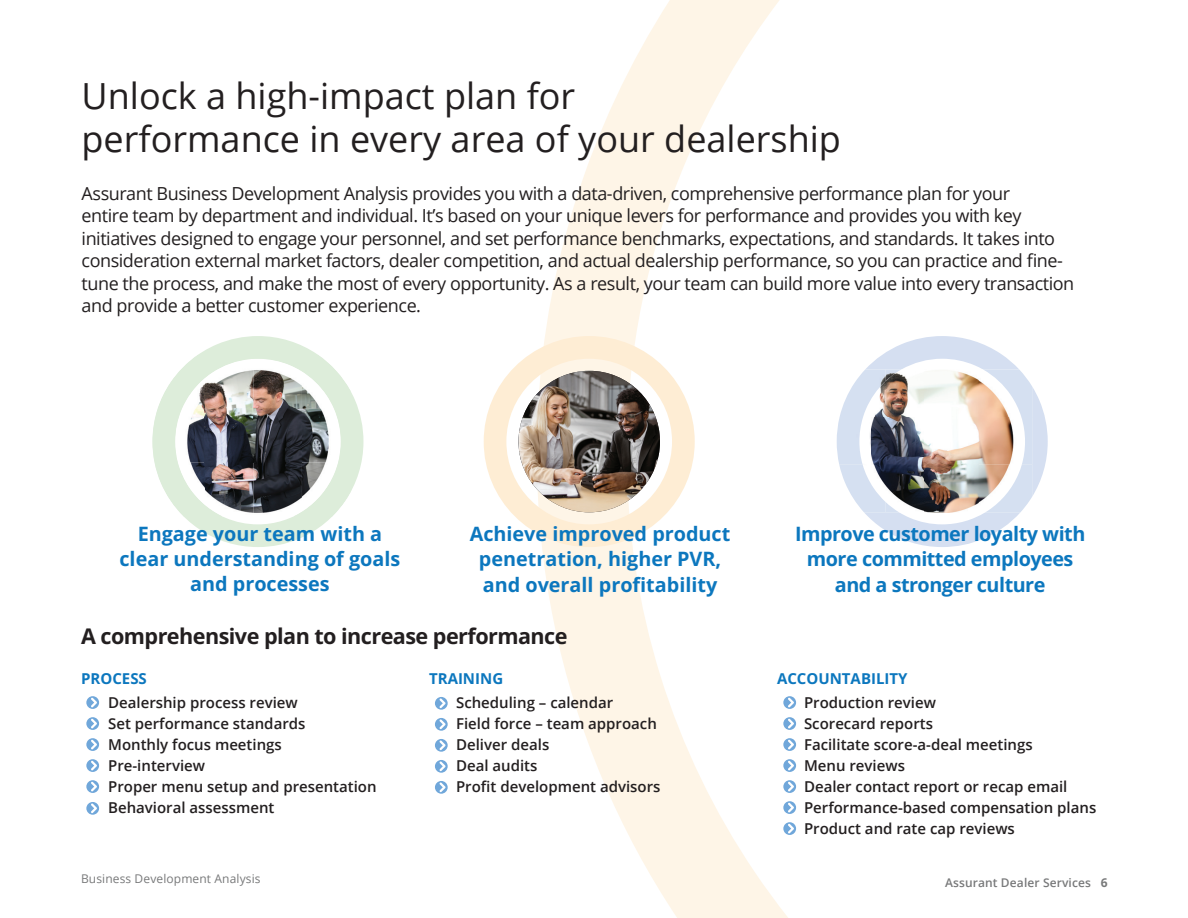
<style>
.page{position:relative;width:1188px;height:918px;background:#fff}
.page>*{position:absolute;margin:0;border:0;box-sizing:border-box;transform-origin:0 0}
.t1{font:36px/43.2px "Open Sans";color:#231f20}
.t2{font:700 21.6px "Open Sans";letter-spacing:-.025em;color:#231f20}
.t3{font:700 19.8px/25.2px "Open Sans";color:#0c77be;text-align:center}
.t4{font:700 19.8px/25.2px "Open Sans";letter-spacing:-.025em;color:#0c77be;text-align:center}
.t5{font:18px/22.5px "Open Sans";letter-spacing:-.025em;color:#231f20}
.t6{font:600 15px/21px "Open Sans";color:#231f20}
.t7{font:700 15px "Open Sans";color:#0c77be}
.t8{font:12px "Open Sans";letter-spacing:.01em;color:#78797a}
.t9{font:600 12px "Open Sans";letter-spacing:.01em;color:#78797a}
.s1{font-weight:700}
</style>
<div class="page">
<svg style="left:537px;top:0;width:251px;height:918px"></svg>
<svg style="left:183px;top:336px;width:180px;height:211px"></svg>
<img style="left:157px;top:381px;width:48px;height:28px">
<img style="left:205px;top:371px;width:96px;height:38px">
<img style="left:183px;top:409px;width:151px;height:53px">
<img style="left:154px;top:462px;width:147px;height:54px">
<img style="left:158px;top:355px;width:44px;height:54px">
<img style="left:202px;top:355px;width:49px;height:26px">
<img style="left:251px;top:355px;width:50px;height:16px">
<img style="left:301px;top:355px;width:49px;height:54px">
<img style="left:152px;top:409px;width:30px;height:54px">
<img style="left:334px;top:409px;width:16px;height:53px">
<img style="left:155px;top:462px;width:47px;height:54px">
<img style="left:202px;top:503px;width:20px;height:13px">
<svg style="left:294px;top:512px;width:7px;height:4px"></svg>
<img style="left:301px;top:462px;width:49px;height:54px">
<img style="left:840px;top:371px;width:24px;height:46px">
<img style="left:837px;top:417px;width:26px;height:48px">
<img style="left:839px;top:465px;width:25px;height:47px">
<img style="left:864px;top:336px;width:184px;height:211px">
<img style="left:985px;top:465px;width:47px;height:47px">
<div style="left:484px;top:336px;width:211px;height:211px;border:23px solid #feedd4;border-radius:50%"></div>
<img style="left:518px;top:371px;width:142px;height:141px;border-radius:71px">
<svg style="left:86px;top:696px;width:13px;height:13px"></svg>
<svg style="left:91px;top:698px;width:6px;height:9px"></svg>
<svg style="left:435px;top:697px;width:13px;height:13px"></svg>
<svg style="left:439px;top:698px;width:7px;height:10px"></svg>
<svg style="left:783px;top:696px;width:13px;height:13px"></svg>
<svg style="left:788px;top:698px;width:6px;height:9px"></svg>
<svg style="left:86px;top:717px;width:13px;height:13px"></svg>
<svg style="left:91px;top:719px;width:6px;height:9px"></svg>
<svg style="left:435px;top:718px;width:13px;height:13px"></svg>
<svg style="left:439px;top:719px;width:7px;height:10px"></svg>
<svg style="left:783px;top:717px;width:13px;height:13px"></svg>
<svg style="left:788px;top:719px;width:6px;height:9px"></svg>
<svg style="left:86px;top:738px;width:13px;height:13px"></svg>
<svg style="left:91px;top:740px;width:6px;height:9px"></svg>
<svg style="left:435px;top:739px;width:13px;height:13px"></svg>
<svg style="left:439px;top:740px;width:7px;height:10px"></svg>
<svg style="left:783px;top:738px;width:13px;height:13px"></svg>
<svg style="left:788px;top:740px;width:6px;height:9px"></svg>
<svg style="left:86px;top:759px;width:13px;height:13px"></svg>
<svg style="left:91px;top:761px;width:6px;height:9px"></svg>
<svg style="left:435px;top:760px;width:13px;height:13px"></svg>
<svg style="left:439px;top:761px;width:7px;height:10px"></svg>
<svg style="left:783px;top:759px;width:13px;height:13px"></svg>
<svg style="left:788px;top:761px;width:6px;height:9px"></svg>
<svg style="left:86px;top:780px;width:13px;height:13px"></svg>
<svg style="left:91px;top:782px;width:6px;height:9px"></svg>
<svg style="left:435px;top:781px;width:13px;height:13px"></svg>
<svg style="left:439px;top:782px;width:7px;height:10px"></svg>
<svg style="left:783px;top:780px;width:13px;height:13px"></svg>
<svg style="left:788px;top:782px;width:6px;height:9px"></svg>
<svg style="left:783px;top:822px;width:13px;height:13px"></svg>
<svg style="left:788px;top:824px;width:6px;height:9px"></svg>
<svg style="left:783px;top:801px;width:13px;height:13px"></svg>
<svg style="left:788px;top:803px;width:6px;height:9px"></svg>
<svg style="left:86px;top:802px;width:13px;height:13px"></svg>
<svg style="left:91px;top:803px;width:6px;height:10px"></svg>
<h1 class="t1" style="left:82px;top:73px;width:761px">Unlock a high-impact plan for<br>performance in every area of your dealership</h1>
<p class="t5" style="left:82px;top:182px;width:994px">Assurant Business Development Analysis provides you with a data-driven, comprehensive performance plan for your<br>entire team by department and individual. It’s based on your unique levers for performance and provides you with key initiatives designed to engage your personnel, and set performance benchmarks, expectations, and standards. It takes into consideration external market factors, dealer competition, and actual dealership performance, so you can practice and fine&shy;tune the process, and make the most of every opportunity. As a result, your team can build more value into every transaction and provide a better customer experience.</p>
<p class="t3" style="left:119px;top:521px;width:282px">Engage your team with a clear understanding of goals and processes</p>
<p class="t3" style="left:470px;top:521px;width:262px">Achieve improved product penetration, higher PVR, and overall profitability</p>
<p class="t4" style="left:795px;top:521px;width:292px">Improve customer loyalty with more committed employees and a stronger culture</p>
<p class="t2" style="left:81px;top:621px;width:488px">A comprehensive plan to increase performance</p>
<p class="t7" style="left:81px;top:668px;width:67px">PROCESS</p>
<p class="t6" style="left:108px;top:692px;width:270px">Dealership process review<br>Set performance standards<br>Monthly focus meetings<br>Pre-interview<br>Proper menu setup and presentation<br>Behavioral assessment</p>
<p class="t7" style="left:429px;top:668px;width:76px">TRAINING</p>
<p class="t6" style="left:456px;top:692px;width:206px">Scheduling – calendar<br>Field force – team approach<br>Deliver deals<br>Deal audits<br>Profit development advisors</p>
<p class="t7" style="left:777px;top:668px;width:132px">ACCOUNTABILITY</p>
<p class="t6" style="left:804px;top:692px;width:294px">Production review<br>Scorecard reports<br>Facilitate score-a-deal meetings<br>Menu reviews<br>Dealer contact report or recap email<br>Performance-based compensation plans<br>Product and rate cap reviews</p>
<p class="t8" style="left:81px;top:871px;width:181px">Business Development Analysis</p>
<p class="t9" style="left:945px;top:874px;width:164px">Assurant Dealer Services <span class="s1">6</span></p>
</div>
